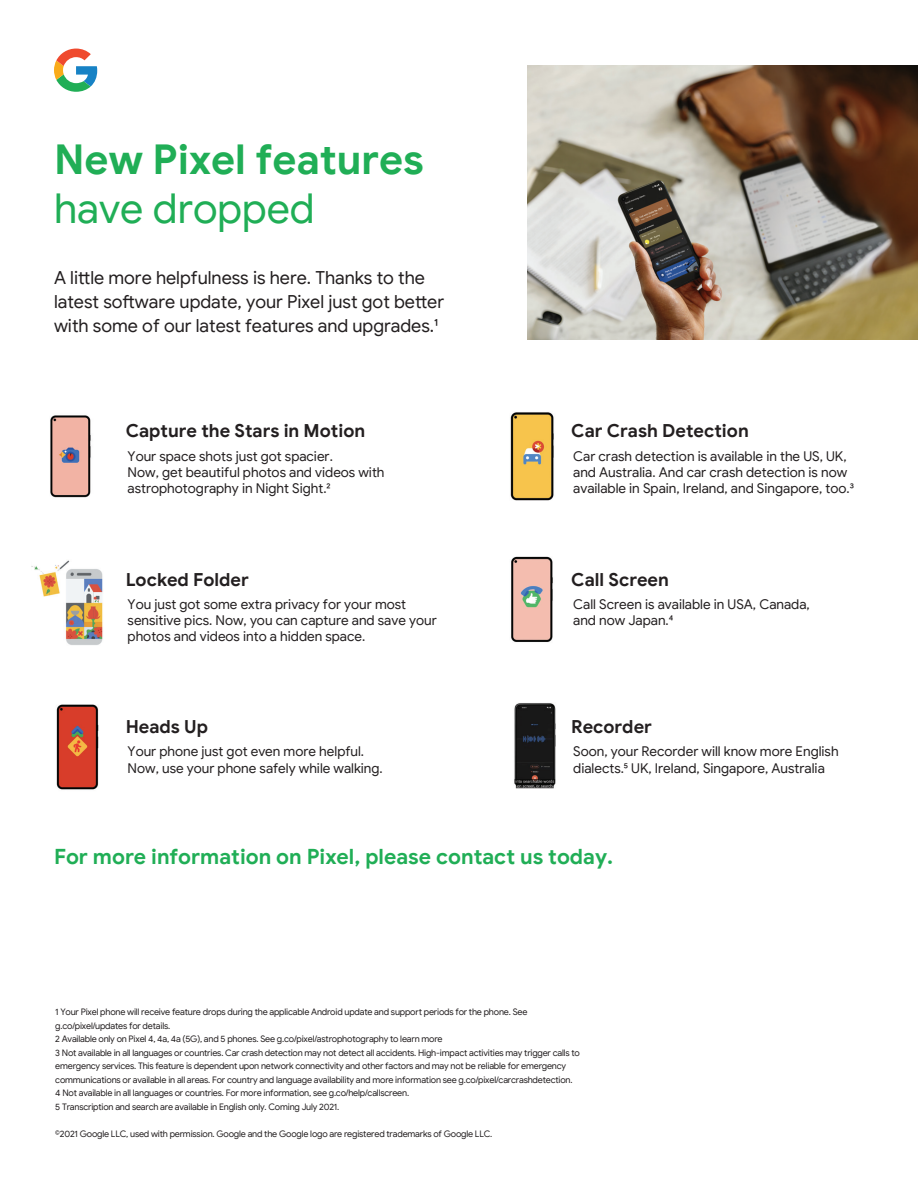
<style>
.page{position:relative;width:918px;height:1188px;background:#fff}
.page>*{position:absolute;margin:0;border:0;box-sizing:border-box;transform-origin:0 0}
.t1{font:700 41.1px "Google Sans";color:#20ae56}
.t2{font:41.1px "Google Sans";color:#20ae56}
.t3{font:700 21px "Google Sans";color:#20ae56}
.t4{font:18px/24px "Google Sans";color:#231f20}
.t5{font:700 18px "Google Sans";color:#231f20}
.t6{font:13.5px/16.2px "Google Sans";color:#231f20}
.t7{font:9px/13.5px "Google Sans";letter-spacing:-.02em;color:#231f20}
</style>
<div class="page">
<img style="left:528px;top:66px;width:390px;height:273px">
<svg style="left:54px;top:49px;width:43px;height:43px"></svg>
<img style="left:50px;top:415px;width:41px;height:83px">
<img style="left:31px;top:560px;width:72px;height:85px">
<img style="left:56px;top:704px;width:43px;height:86px">
<img style="left:510px;top:412px;width:44px;height:89px">
<img style="left:511px;top:556px;width:42px;height:86px">
<img style="left:514px;top:703px;width:42px;height:86px">
<h1 class="t1" style="left:54px;top:134px;width:372px">New Pixel features</h1>
<h1 class="t2" style="left:54px;top:184px;width:262px">have dropped</h1>
<h3 class="t4" style="left:54px;top:266px;width:392px">A little more helpfulness is here. Thanks to the latest software update, your Pixel just got better with some of our latest features and upgrades.1</h3>
<h3 class="t5" style="left:126px;top:420px;width:241px">Capture the Stars in Motion</h3>
<h3 class="t6" style="left:128px;top:448px;width:258px">Your space shots just got spacier.<br>Now, get beautiful photos and videos with astrophotography in Night Sight.2</h3>
<h3 class="t5" style="left:126px;top:568px;width:125px">Locked Folder</h3>
<h3 class="t6" style="left:128px;top:596px;width:311px">You just got some extra privacy for your most sensitive pics. Now, you can capture and save your photos and videos into a hidden space.</h3>
<h3 class="t5" style="left:126px;top:716px;width:84px">Heads Up</h3>
<h3 class="t6" style="left:128px;top:744px;width:257px">Your phone just got even more helpful.<br>Now, use your phone safely while walking.</h3>
<h3 class="t5" style="left:571px;top:420px;width:179px">Car Crash Detection</h3>
<h3 class="t6" style="left:573px;top:448px;width:282px">Car crash detection is available in the US, UK, and Australia. And car crash detection is now available in Spain, Ireland, and Singapore, too.3</h3>
<h3 class="t5" style="left:571px;top:568px;width:99px">Call Screen</h3>
<h3 class="t6" style="left:573px;top:596px;width:238px">Call Screen is available in USA, Canada, and now Japan.⁴</h3>
<h3 class="t5" style="left:571px;top:716px;width:82px">Recorder</h3>
<h3 class="t6" style="left:573px;top:744px;width:267px">Soon, your Recorder will know more English dialects.5 UK, Ireland, Singapore, Australia</h3>
<h2 class="t3" style="left:54px;top:844px;width:561px">For more information on Pixel, please contact us today.</h2>
<p class="t7" style="left:55px;top:1006px;width:526px">1 Your Pixel phone will receive feature drops during the applicable Android update and support periods for the phone. See g.co/pixel/updates for details.<br>2 Available only on Pixel 4, 4a, 4a (5G), and 5 phones. See g.co/pixel/astrophotography to learn more<br>3 Not available in all languages or countries. Car crash detection may not detect all accidents. High-impact activities may trigger calls to emergency services. This feature is dependent upon network connectivity and other factors and may not be reliable for emergency communications or available in all areas. For country and language availability and more information see g.co/pixel/carcrashdetection.<br>4 Not available in all languages or countries. For more information, see g.co/help/callscreen.<br>5 Transcription and search are available in English only. Coming July 2021.</p>
<p class="t7" style="left:55px;top:1127px;width:439px">©2021 Google LLC, used with permission. Google and the Google logo are registered trademarks of Google LLC.</p>
</div>
